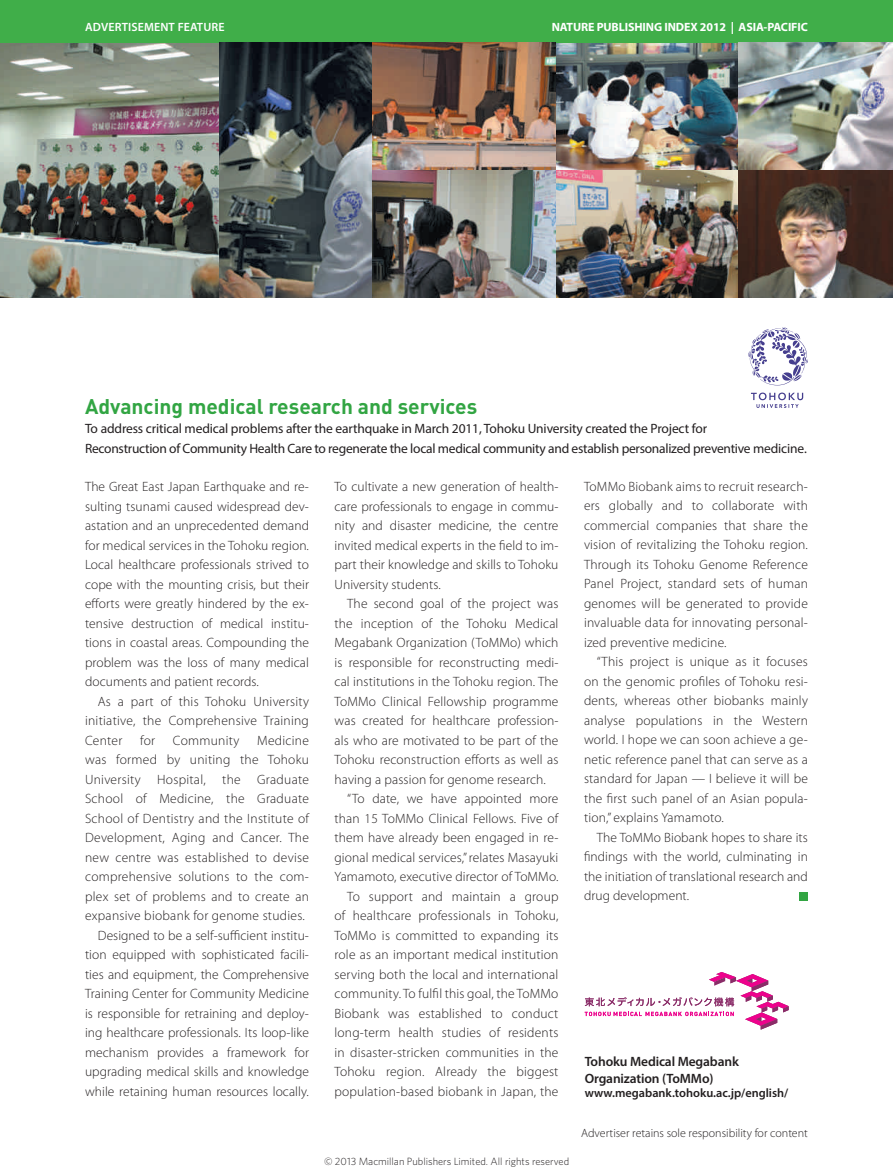
<style>
.page{position:relative;width:893px;height:1174px;background:#fff}
.page>*{position:absolute;margin:0;border:0;box-sizing:border-box;transform-origin:0 0}
.t1{font:700 21px "DIN Pro";color:#32a543}
.t2{font:300 13.5px/19.5px "Myriad Pro";letter-spacing:.01em;color:#231f20;text-align:justify}
.t3{font:13.5px/19.5px "Myriad Pro";letter-spacing:-.02em;color:#231f20}
.t4{font:600 13.5px/16.5px "Myriad Pro";letter-spacing:-.01em;color:#231f20}
.t5{font:600 12.3px "Myriad Pro";color:#231f20}
.t6{font:300 12px "Myriad Pro";color:#231f20}
.t7{font:700 12px "Myriad Pro";letter-spacing:-.01em;color:#fff}
.t8{font:600 12px "Myriad Pro";letter-spacing:.01em;color:#fff}
.t9{font:300 10.5px "Whitney";color:#231f20}
</style>
<div class="page">
<img style="left:556px;top:43px;width:182px;height:127px">
<img style="left:0;top:43px;width:219px;height:255px">
<div style="left:799px;top:892px;width:9px;height:9px;background:#32a543"></div>
<div style="left:0;top:0;width:893px;height:43px;background:#40ae49"></div>
<img style="left:219px;top:43px;width:154px;height:255px">
<img style="left:738px;top:43px;width:155px;height:127px">
<img style="left:373px;top:43px;width:183px;height:127px">
<img style="left:373px;top:170px;width:520px;height:128px">
<svg style="left:751px;top:392px;width:52px;height:16px"></svg>
<svg style="left:748px;top:327px;width:60px;height:58px"></svg>
<svg style="left:585px;top:972px;width:204px;height:57px"></svg>
<p class="t8" style="left:85px;top:20px;width:141px">ADVERTISEMENT FEATURE</p>
<p class="t7" style="left:552px;top:19px;width:258px">NATURE PUBLISHING INDEX 2012 | ASIA-PACIFIC</p>
<h1 class="t1" style="left:85px;top:392px;width:394px">Advancing medical research and services</h1>
<p class="t3" style="left:85px;top:418px;width:723px">To address critical medical problems after the earthquake in March 2011, Tohoku University created the Project for<br>Reconstruction of Community Health Care to regenerate the local medical community and establish personalized preventive medicine.</p>
<p class="t2" style="left:85px;top:477px;width:225px">The Great East Japan Earthquake and re&shy;sulting tsunami caused widespread dev&shy;astation and an unprecedented demand for medical services in the Tohoku region.<br>Local healthcare professionals strived to cope with the mounting crisis, but their efforts were greatly hindered by the ex&shy;tensive destruction of medical institu&shy;tions in coastal areas. Compounding the problem was the loss of many medical documents and patient records.</p>
<p class="t2" style="left:85px;top:691px;width:225px;text-indent:13px">As a part of this Tohoku University initiative, the Comprehensive Training Center</p>
<p class="t2" style="left:140px;top:730px;width:17px">for</p>
<p class="t2" style="left:173px;top:730px;width:68px">Community</p>
<p class="t2" style="left:257px;top:730px;width:53px">Medicine</p>
<p class="t2" style="left:85px;top:750px;width:225px">was formed by uniting the Tohoku</p>
<p class="t2" style="left:85px;top:769px;width:225px">University Hospital, the Graduate</p>
<p class="t2" style="left:85px;top:789px;width:225px">School of Medicine, the Graduate</p>
<p class="t2" style="left:85px;top:808px;width:225px">School of Dentistry and the Institute of</p>
<p class="t2" style="left:85px;top:828px;width:225px">Development, Aging and Cancer. The</p>
<p class="t2" style="left:85px;top:847px;width:225px">new centre was established to devise</p>
<p class="t2" style="left:85px;top:867px;width:225px">comprehensive solutions to the com-</p>
<p class="t2" style="left:85px;top:886px;width:225px">plex set of problems and to create an</p>
<p class="t2" style="left:85px;top:906px;width:221px">expansive biobank for genome studies.</p>
<p class="t2" style="left:98px;top:925px;width:213px">Designed to be a self-sufficient institu-</p>
<p class="t2" style="left:85px;top:945px;width:225px">tion equipped with sophisticated facili-</p>
<p class="t2" style="left:85px;top:964px;width:225px">ties and equipment, the Comprehensive</p>
<p class="t2" style="left:85px;top:983px;width:225px">Training Center for Community Medicine</p>
<p class="t2" style="left:85px;top:1003px;width:225px">is responsible for retraining and deploy-</p>
<p class="t2" style="left:85px;top:1022px;width:225px">ing healthcare professionals. Its loop-like</p>
<p class="t2" style="left:85px;top:1042px;width:225px">mechanism provides a framework for</p>
<p class="t2" style="left:85px;top:1061px;width:225px">upgrading medical skills and knowledge</p>
<p class="t2" style="left:85px;top:1081px;width:225px">while retaining human resources locally.</p>
<p class="t2" style="left:334px;top:476px;width:225px">To cultivate a new generation of health&shy;care professionals to engage in commu&shy;nity and disaster medicine, the centre invited medical experts in the field to im&shy;part their knowledge and skills to Tohoku University students.</p>
<p class="t2" style="left:347px;top:593px;width:213px">The second goal of the project was</p>
<p class="t2" style="left:334px;top:613px;width:225px">the inception of the Tohoku Medical</p>
<p class="t2" style="left:334px;top:632px;width:225px">Megabank Organization (ToMMo) which</p>
<p class="t2" style="left:334px;top:652px;width:225px">is responsible for reconstructing medi-</p>
<p class="t2" style="left:334px;top:671px;width:225px">cal institutions in the Tohoku region. The</p>
<p class="t2" style="left:334px;top:691px;width:225px">ToMMo Clinical Fellowship programme</p>
<p class="t2" style="left:334px;top:710px;width:225px">was created for healthcare profession-</p>
<p class="t2" style="left:334px;top:730px;width:225px">als who are motivated to be part of the</p>
<p class="t2" style="left:334px;top:749px;width:225px">Tohoku reconstruction efforts as well as</p>
<p class="t2" style="left:334px;top:769px;width:213px">having a passion for genome research.</p>
<p class="t2" style="left:347px;top:788px;width:213px">“To date, we have appointed more</p>
<p class="t2" style="left:334px;top:808px;width:225px">than 15 ToMMo Clinical Fellows. Five of</p>
<p class="t2" style="left:334px;top:827px;width:225px">them have already been engaged in re-</p>
<p class="t2" style="left:334px;top:847px;width:225px">gional medical services,” relates Masayuki</p>
<p class="t2" style="left:334px;top:866px;width:225px">Yamamoto, executive director of ToMMo.</p>
<p class="t2" style="left:347px;top:886px;width:213px">To support and maintain a group</p>
<p class="t2" style="left:334px;top:905px;width:225px">of healthcare professionals in Tohoku,</p>
<p class="t2" style="left:334px;top:925px;width:225px">ToMMo is committed to expanding its</p>
<p class="t2" style="left:334px;top:944px;width:225px">role as an important medical institution</p>
<p class="t2" style="left:334px;top:964px;width:225px">serving both the local and international</p>
<p class="t2" style="left:334px;top:983px;width:225px">community. To fulfil this goal, the ToMMo</p>
<p class="t2" style="left:334px;top:1003px;width:225px">Biobank was established to conduct</p>
<p class="t2" style="left:334px;top:1022px;width:225px">long-term health studies of residents</p>
<p class="t2" style="left:334px;top:1042px;width:225px">in disaster-stricken communities in the</p>
<p class="t2" style="left:334px;top:1061px;width:225px">Tohoku region. Already the biggest</p>
<p class="t2" style="left:334px;top:1081px;width:225px">population-based biobank in Japan, the</p>
<p class="t9" style="left:324px;top:1154px;width:247px">© 2013 Macmillan Publishers Limited. All rights reserved</p>
<p class="t2" style="left:584px;top:476px;width:225px">ToMMo Biobank aims to recruit research&shy;ers globally and to collaborate with commercial companies that share the vision of revitalizing the Tohoku region.<br>Through its Tohoku Genome Reference Panel Project, standard sets of human genomes will be generated to provide invaluable data for innovating personal&shy;ized preventive medicine.</p>
<p class="t2" style="left:584px;top:652px;width:225px;text-indent:13px">“This project is unique as it focuses on the genomic profiles of Tohoku resi&shy;dents, whereas other biobanks mainly analyse populations in the Western world. I hope we can soon achieve a ge&shy;netic reference panel that can serve as a standard for Japan — I believe it will be the first such panel of an Asian popula&shy;tion,” explains Yamamoto.</p>
<p class="t2" style="left:584px;top:827px;width:225px;text-indent:13px">The ToMMo Biobank hopes to share its findings with the world, culminating in the initiation of translational research and drug development.</p>
<p class="t4" style="left:585px;top:1053px;width:156px">Tohoku Medical Megabank<br>Organization (ToMMo)</p>
<p class="t5" style="left:585px;top:1085px;width:205px">www.megabank.tohoku.ac.jp/english/</p>
<p class="t6" style="left:581px;top:1126px;width:228px">Advertiser retains sole responsibility for content</p>
</div>
